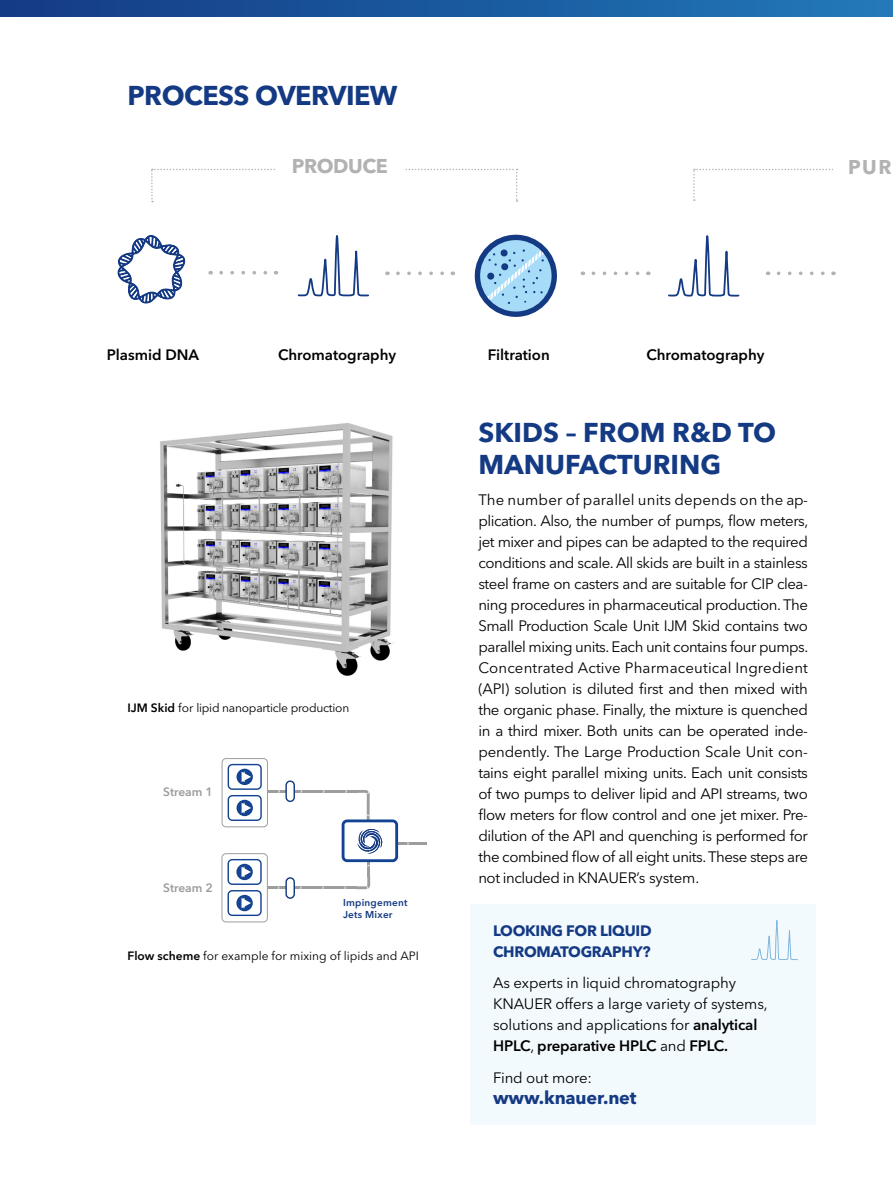
<style>
.page{position:relative;width:893px;height:1191px;background:#fff}
.page>*{position:absolute;margin:0;border:0;box-sizing:border-box;transform-origin:0 0}
.t1{font:700 27px/31.5px "Avenir Next W1 G";letter-spacing:-.005em;color:#143a84}
.t2{font:700 19.8px "Avenir Next W1 G";letter-spacing:-.02em;color:#b3b2b2}
.t3{font:700 18px "Avenir Next W1 G";letter-spacing:-.01em;color:#143a84}
.t4{font:15px/21px "Avenir Next W1 G";letter-spacing:-.03em;color:#000}
.t5{font:15px/21px "Avenir Next W1 G";letter-spacing:-.01em;color:#000}
.t6{font:600 15px "Avenir Next W1 G";color:#000}
.t7{font:700 15px/21px "Avenir Next W1 G";letter-spacing:-.02em;color:#143a84}
.t8{font:12px "Avenir Next W1 G";color:#000}
.t9{font:12px "Avenir Next W1 G";letter-spacing:-.02em;color:#000}
.t10{font:600 12px "Avenir Next W1 G";letter-spacing:-.005em;color:#9d9b9b}
.t11{font:600 9.9px/12px "Avenir Next W1 G";letter-spacing:.025em;color:#143a84}
.t12{font:600 9.9px "Avenir Next W1 G";letter-spacing:.025em;color:#9d9d9c}
.s1{font-weight:600}
</style>
<div class="page">
<img style="left:160px;top:423px;width:233px;height:253px">
<div style="left:470px;top:904px;width:346px;height:221px;background:#f3fafe"></div>
<svg style="left:751px;top:920px;width:47px;height:40px"></svg>
<div style="left:222px;top:758px;width:46px;height:69px;border:1px solid #9d9d9c;border-radius:4px"></div>
<svg style="left:236px;top:768px;width:17px;height:17px"></svg>
<svg style="left:242px;top:771px;width:9px;height:11px"></svg>
<div style="left:228px;top:764px;width:34px;height:26px;border:1px solid #134392;border-radius:4px"></div>
<svg style="left:236px;top:799px;width:17px;height:17px"></svg>
<svg style="left:242px;top:802px;width:9px;height:11px"></svg>
<div style="left:228px;top:795px;width:34px;height:26px;border:1px solid #134392;border-radius:4px"></div>
<hr style="left:268px;top:790px;width:22px;height:3px;background:#9d9d9c">
<hr style="left:290px;top:790px;width:22px;height:3px;background:#9d9d9c">
<hr style="left:312px;top:790px;width:23px;height:3px;background:#9d9d9c">
<hr style="left:335px;top:790px;width:22px;height:3px;background:#9d9d9c">
<svg style="left:357px;top:790px;width:13px;height:14px"></svg>
<hr style="left:367px;top:804px;width:3px;height:22px;background:#9d9d9c">
<hr style="left:397px;top:842px;width:22px;height:3px;background:#9d9d9c">
<svg style="left:419px;top:842px;width:7px;height:3px"></svg>
<hr style="left:267px;top:886px;width:23px;height:3px;background:#9d9d9c">
<hr style="left:290px;top:886px;width:22px;height:3px;background:#9d9d9c">
<hr style="left:312px;top:886px;width:22px;height:3px;background:#9d9d9c">
<hr style="left:334px;top:886px;width:22px;height:3px;background:#9d9d9c">
<svg style="left:356px;top:877px;width:14px;height:12px"></svg>
<hr style="left:367px;top:854px;width:3px;height:23px;background:#9d9d9c">
<div style="left:222px;top:853px;width:46px;height:69px;border:1px solid #9d9d9c;border-radius:4px"></div>
<svg style="left:236px;top:863px;width:17px;height:17px"></svg>
<svg style="left:241px;top:866px;width:10px;height:11px"></svg>
<div style="left:227px;top:859px;width:35px;height:26px;border:1px solid #134392;border-radius:4px"></div>
<svg style="left:236px;top:895px;width:17px;height:16px"></svg>
<svg style="left:241px;top:898px;width:10px;height:10px"></svg>
<div style="left:227px;top:890px;width:35px;height:26px;border:1px solid #134392;border-radius:4px"></div>
<div style="left:343px;top:821px;width:54px;height:39px;background:#fff;border-radius:4px"></div>
<div style="left:342px;top:819px;width:56px;height:43px;border:3px solid #134392;border-radius:4px"></div>
<svg style="left:357px;top:829px;width:26px;height:24px"></svg>
<div style="left:286px;top:781px;width:8px;height:20px;background:#fff;border-radius:4px"></div>
<div style="left:285px;top:780px;width:10px;height:22px;border:1px solid #143a84;border-radius:4px"></div>
<div style="left:286px;top:878px;width:8px;height:20px;background:#fff;border-radius:4px"></div>
<div style="left:285px;top:877px;width:10px;height:21px;border:1px solid #143a84;border-radius:4px"></div>
<svg style="left:593px;top:271px;width:47px;height:4px"></svg>
<div style="left:475px;top:235px;width:82px;height:82px;border:5px solid #143a84;border-radius:50%"></div>
<svg style="left:668px;top:169px;width:168px;height:128px"></svg>
<svg style="left:117px;top:169px;width:440px;height:142px"></svg>
<div style="left:833px;top:159px;width:60px;height:15px;background:#fff"></div>
<div style="left:0;top:0;width:893px;height:17px;background:linear-gradient(to right,#143a84,#2279b8)"></div>
<p class="t1" style="left:128px;top:80px;width:271px">PROCESS OVERVIEW</p>
<p class="t2" style="left:292px;top:154px;width:98px">PRODUCE</p>
<p class="t2" style="left:848px;top:155px;width:45px">PUR</p>
<p class="t6" style="left:107px;top:345px;width:94px">Plasmid DNA</p>
<p class="t6" style="left:278px;top:345px;width:120px">Chromatography</p>
<p class="t6" style="left:488px;top:345px;width:63px">Filtration</p>
<p class="t6" style="left:646px;top:345px;width:120px">Chromatography</p>
<p class="t9" style="left:128px;top:701px;width:223px"><span class="s1">IJM Skid</span> for lipid nanoparticle production</p>
<p class="t10" style="left:163px;top:784px;width:51px">Stream 1</p>
<p class="t12" style="left:188px;top:787px;width:28px">lipids</p>
<p class="t10" style="left:163px;top:880px;width:51px">Stream 2</p>
<p class="t12" style="left:197px;top:881px;width:18px">API</p>
<p class="t11" style="left:343px;top:896px;width:66px">Impingement<br>Jets Mixer</p>
<p class="t8" style="left:128px;top:949px;width:293px"><span class="s1">Flow scheme</span> for example for mixing of lipids and API</p>
<p class="t1" style="left:478px;top:417px;width:299px">SKIDS – FROM R&amp;D TO<br>MANUFACTURING</p>
<p class="t4" style="left:478px;top:489px;width:331px">The number of parallel units depends on the ap&shy;plication. Also, the number of pumps, flow meters, jet mixer and pipes can be adapted to the required conditions and scale. All skids are built in a stainless steel frame on casters and are suitable for CIP clea&shy;ning procedures in pharmaceutical production. The Small Production Scale Unit IJM Skid contains two parallel mixing units. Each unit contains four pumps.<br>Concentrated Active Pharmaceutical Ingredient (API) solution is diluted first and then mixed with the organic phase. Finally, the mixture is quenched in a third mixer. Both units can be operated inde&shy;pendently. The Large Production Scale Unit con&shy;tains eight parallel mixing units. Each unit consists of two pumps to deliver lipid and API streams, two flow meters for flow control and one jet mixer. Pre&shy;dilution of the API and quenching is performed for the combined flow of all eight units. These steps are not included in KNAUER’s system.</p>
<p class="t7" style="left:493px;top:920px;width:160px">LOOKING FOR LIQUID<br>CHROMATOGRAPHY?</p>
<p class="t5" style="left:493px;top:972px;width:276px">As experts in liquid chromatography KNAUER offers a large variety of systems, solutions and applications for <span class="s1">analytical HPLC</span>, <span class="s1">preparative HPLC</span> and <span class="s1">FPLC.</span></p>
<p class="t5" style="left:493px;top:1067px;width:100px">Find out more:</p>
<p class="t3" style="left:493px;top:1086px;width:145px">www.knauer.net</p>
</div>
